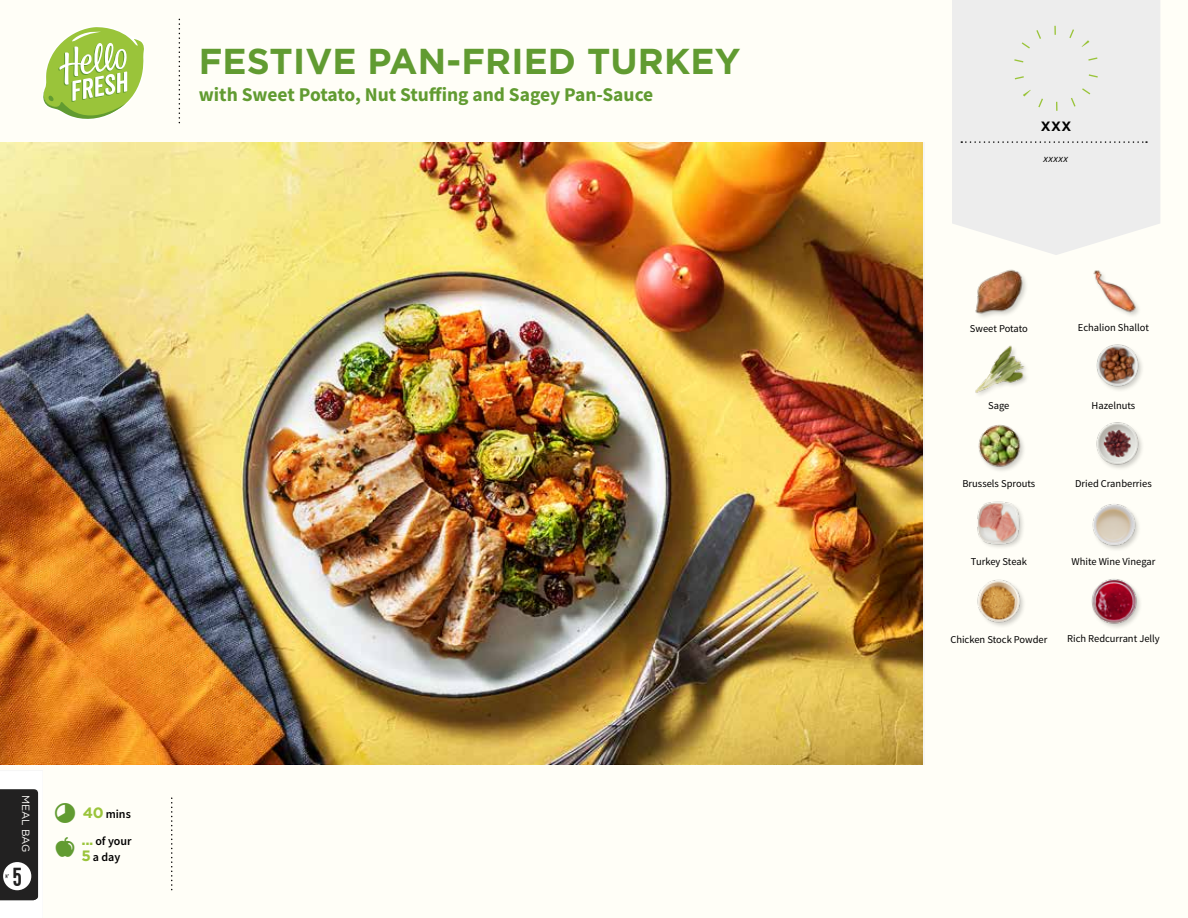
<style>
.page{position:relative;width:1188px;height:918px;background:#fffef7}
.page>*{position:absolute;margin:0;border:0;box-sizing:border-box;transform-origin:0 0}
.t1{font:700 36px "Gotham";letter-spacing:.005em;color:#619b31}
.t2{font:26.1px "Kapra";color:#222121}
.t3{font:700 19.5px "Source Sans Pro";color:#619b31}
.t4{font:700 13.5px "Gotham";color:#000}
.t5{font:600 12px/15.8px "Source Sans Pro";color:#000}
.t6{font:10.5px "Source Sans Pro";color:#000}
.t7{font:10.5px "Gotham";letter-spacing:-.005em;color:#fffefb}
.t8{font:italic 10.5px "Source Sans Pro";letter-spacing:.045em;color:#000}
.s1{font-family:"Gotham";font-weight:700;font-size:15px;color:#9ac43a}
</style>
<div class="page">
<svg style="left:43px;top:27px;width:101px;height:92px"></svg>
<img style="left:0;top:142px;width:922px;height:623px">
<img style="left:1096px;top:422px;width:46px;height:47px">
<img style="left:975px;top:345px;width:51px;height:50px">
<img style="left:978px;top:424px;width:46px;height:47px">
<img style="left:1093px;top:270px;width:46px;height:46px">
<img style="left:1091px;top:579px;width:49px;height:49px">
<img style="left:1096px;top:344px;width:46px;height:46px">
<img style="left:1092px;top:504px;width:47px;height:46px">
<img style="left:977px;top:579px;width:47px;height:47px">
<img style="left:975px;top:269px;width:51px;height:48px">
<img style="left:977px;top:501px;width:46px;height:46px">
<div style="left:952px;top:0;width:208px;height:255px;background:#ededed"></div>
<svg style="left:961px;top:141px;width:186px;height:2px"></svg>
<div style="left:1014px;top:26px;width:85px;height:85px;border:9px dashed #9ac43a;border-radius:50%"></div>
<svg style="left:0;top:789px;width:39px;height:112px;background:#484747"></svg>
<h1 class="t1" style="left:199px;top:37px;width:543px">FESTIVE PAN-FRIED TURKEY</h1>
<h3 class="t3" style="left:199px;top:81px;width:456px">with Sweet Potato, Nut Stuffing and Sagey Pan-Sauce</h3>
<p class="t7" style="left:32px;top:795px;width:59px;rotate:90deg">MEAL BAG</p>
<h2 class="t2" style="left:13px;top:861px;width:11px">5</h2>
<p class="t5" style="left:83px;top:806px;width:49px"><span class="s1">40</span> mins</p>
<p class="t5" style="left:82px;top:833px;width:52px"><span class="s1">...</span> of your<br><span class="s1">5</span> a day</p>
<p class="t4" style="left:1041px;top:117px;width:32px">XXX</p>
<p class="t8" style="left:1044px;top:152px;width:26px">xxxxx</p>
<p class="t6" style="left:970px;top:322px;width:59px">Sweet Potato</p>
<p class="t6" style="left:1078px;top:321px;width:72px">Echalion Shallot</p>
<p class="t6" style="left:988px;top:399px;width:23px">Sage</p>
<p class="t6" style="left:1092px;top:399px;width:45px">Hazelnuts</p>
<p class="t6" style="left:962px;top:477px;width:74px">Brussels Sprouts</p>
<p class="t6" style="left:1075px;top:477px;width:78px">Dried Cranberries</p>
<p class="t6" style="left:971px;top:555px;width:58px">Turkey Steak</p>
<p class="t6" style="left:1072px;top:555px;width:85px">White Wine Vinegar</p>
<p class="t6" style="left:950px;top:633px;width:99px">Chicken Stock Powder</p>
<p class="t6" style="left:1067px;top:632px;width:94px">Rich Redcurrant Jelly</p>
</div>
